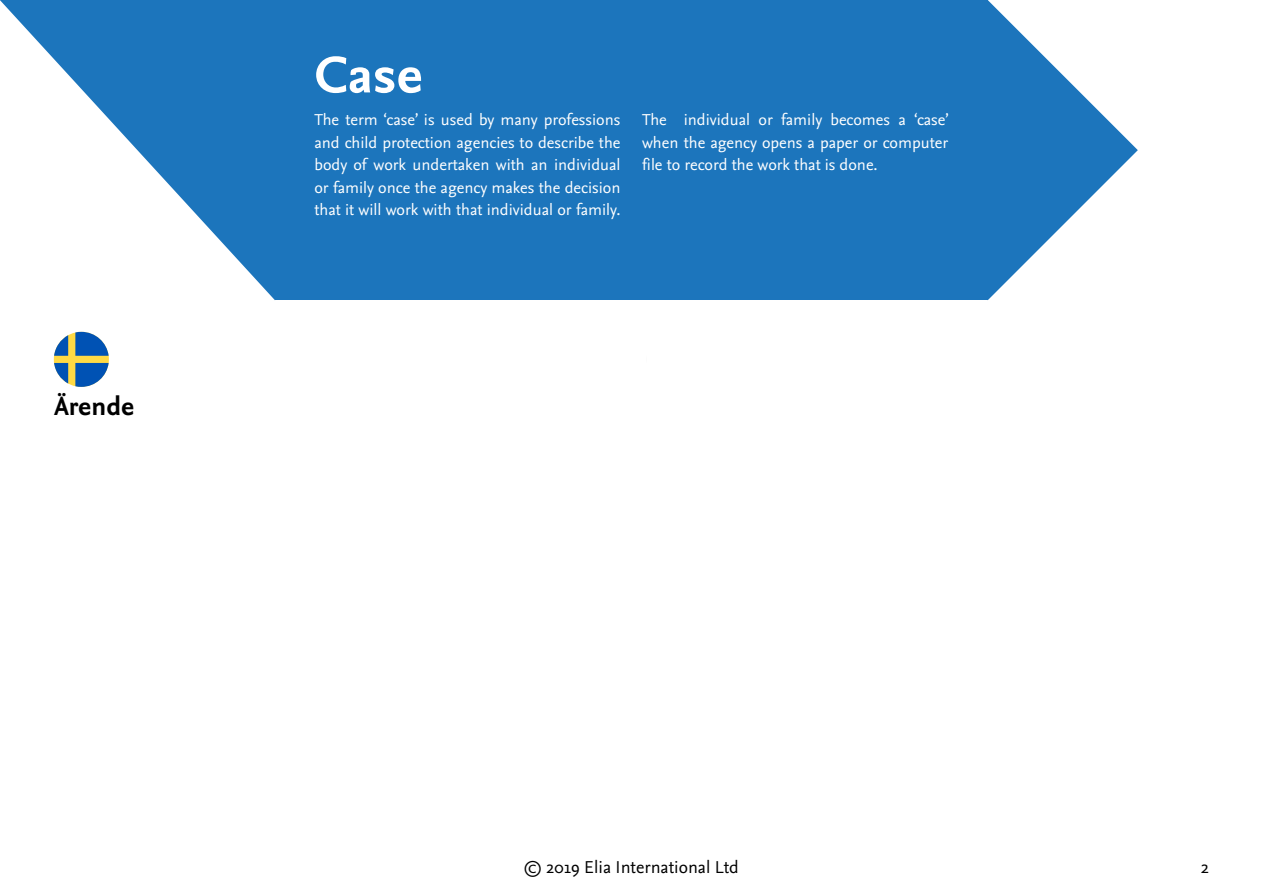
<style>
.page{position:relative;width:1263px;height:893px;background:#fff}
.page>*{position:absolute;margin:0;border:0;box-sizing:border-box;transform-origin:0 0}
.t1{font:700 54px "Nexus Sans";color:#fff}
.t2{font:700 27px "Nexus Sans";color:#000}
.t3{font:18px "Nexus Sans";color:#000}
.t4{font:16.5px/22.5px "Nexus Sans";color:#fff;text-align:justify}
</style>
<div class="page">
<svg style="left:0;top:0;width:275px;height:300px"></svg>
<svg style="left:988px;top:0;width:150px;height:286px;fill:#1c75bc"></svg>
<div style="left:54px;top:332px;width:55px;height:55px;background:#ffda44;border-radius:50%"></div>
<svg style="left:75px;top:332px;width:34px;height:24px"></svg>
<svg style="left:54px;top:335px;width:14px;height:21px"></svg>
<svg style="left:54px;top:363px;width:14px;height:21px"></svg>
<svg style="left:75px;top:363px;width:34px;height:24px"></svg>
<div style="left:275px;top:0;width:713px;height:300px;background:#1c75bc"></div>
<h2 class="t2" style="left:54px;top:389px;width:82px">Ärende</h2>
<h1 class="t1" style="left:314px;top:40px;width:110px">Case</h1>
<p class="t4" style="left:314px;top:108px;width:308px">The term ‘case’ is used by many professions and child protection agencies to describe the body of work undertaken with an individual or family once the agency makes the decision that it will work with that individual or family.</p>
<p class="t4" style="left:642px;top:108px;width:308px">The individual or family becomes a ‘case’ when the agency opens a paper or computer file to record the work that is done.</p>
<p class="t3" style="left:524px;top:855px;width:217px">© 2019 Elia International Ltd</p>
<p class="t3" style="left:1201px;top:855px;width:10px">2</p>
</div>
